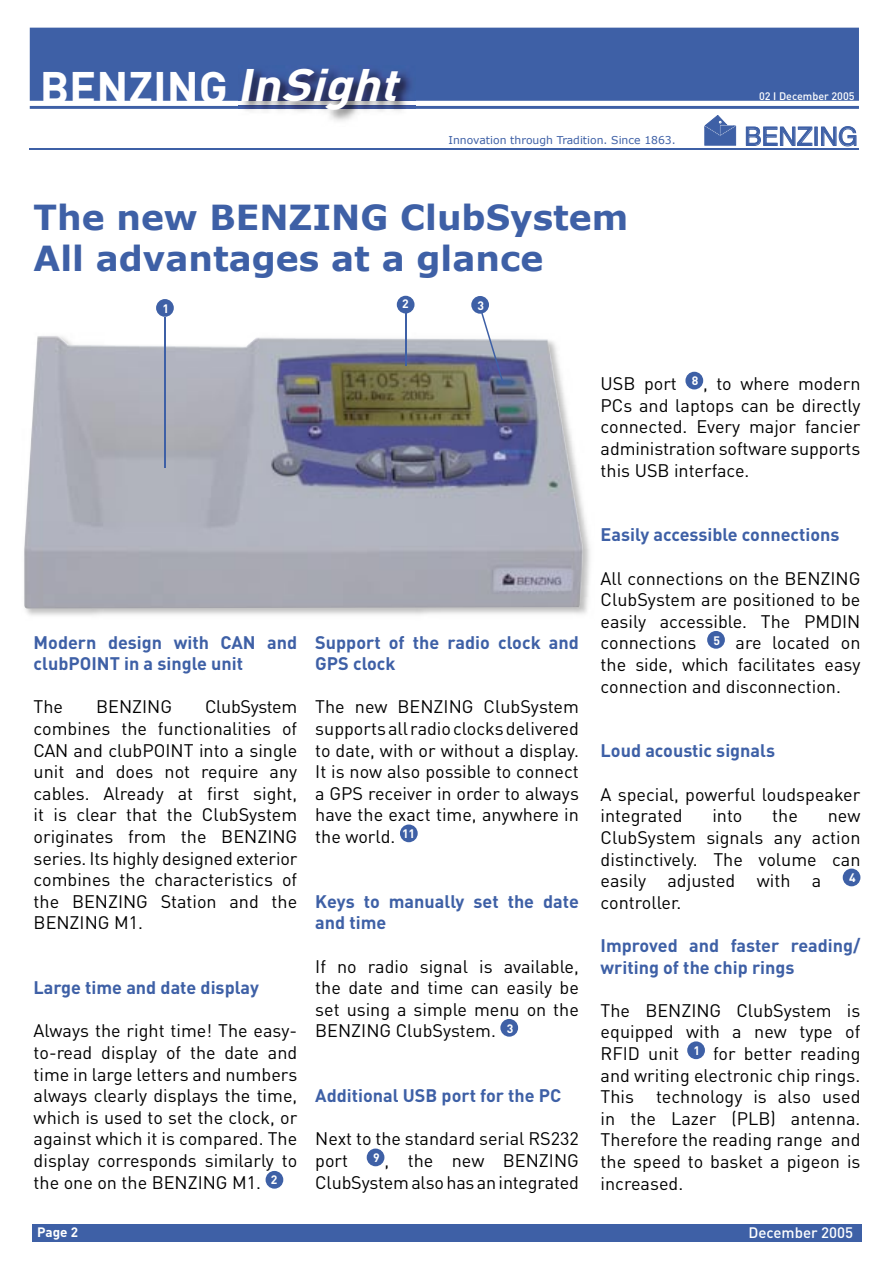
<style>
.page{position:relative;width:893px;height:1263px;background:#fff}
.page>*{position:absolute;margin:0;border:0;box-sizing:border-box;transform-origin:0 0}
.t1{font:700 45px "DIN";color:#fff}
.t2{font:italic 700 45px "DIN";color:#fff;scale:1.1 1}
.t3{font:700 34.5px/41.4px "Verdana";color:#3e60a6}
.t4{font:25.5px "Helvetica";color:#3e60a6}
.t5{font:18px/21.6px "DIN";color:#000;text-align:justify}
.t6{font:700 18px/21.6px "DIN";color:#3e60a6}
.t7{font:500 15px "DIN";color:#fff}
.t8{font:700 13.5px "DIN";color:#fff}
.t9{font:700 12.15px "DIN";color:#fff}
.t10{font:10.8px "Verdana";color:#3e60a6}
.t11{font:500 10.8px "DIN";color:#fff}
</style>
<div class="page">
<div style="left:32px;top:1224px;width:829px;height:17px;background:#3e60a6"></div>
<div style="left:266px;top:1171px;width:17px;height:18px;background:#3e60a6;border-radius:50%"></div>
<div style="left:400px;top:824px;width:18px;height:18px;background:#3e60a6;border-radius:50%"></div>
<div style="left:500px;top:1019px;width:18px;height:18px;background:#3e60a6;border-radius:50%"></div>
<div style="left:367px;top:1148px;width:17px;height:18px;background:#3e60a6;border-radius:50%"></div>
<div style="left:685px;top:372px;width:18px;height:17px;background:#3e60a6;border-radius:50%"></div>
<div style="left:707px;top:631px;width:18px;height:18px;background:#3e60a6;border-radius:50%"></div>
<div style="left:843px;top:868px;width:17px;height:18px;background:#3e60a6;border-radius:50%"></div>
<div style="left:687px;top:1041px;width:18px;height:18px;background:#3e60a6;border-radius:50%"></div>
<div style="left:30px;top:28px;width:829px;height:73px;background:#3e60a6"></div>
<svg style="left:705px;top:115px;width:31px;height:30px"></svg>
<svg style="left:746px;top:126px;width:110px;height:20px"></svg>
<hr style="left:416px;top:106px;width:443px;height:3px;background:#3e60a6">
<hr style="left:30px;top:106px;width:209px;height:3px;background:#3e60a6">
<hr style="left:30px;top:149px;width:829px;height:1px;background:#3e60a6">
<img style="left:239px;top:65px;width:177px;height:56px">
<img style="left:26px;top:508px;width:564px;height:108px">
<img style="left:24px;top:336px;width:559px;height:274px">
<div style="left:397px;top:296px;width:17px;height:17px;background:#3e60a6;border-radius:50%"></div>
<div style="left:156px;top:299px;width:18px;height:18px;background:#3e60a6;border-radius:50%"></div>
<div style="left:471px;top:296px;width:18px;height:18px;background:#3e60a6;border-radius:50%"></div>
<hr style="left:164px;top:317px;width:2px;height:151px;background:#3e60a6">
<hr style="left:405px;top:313px;width:2px;height:53px;background:#3e60a6">
<svg style="left:481px;top:313px;width:22px;height:68px"></svg>
<h1 class="t1" style="left:40px;top:58px;width:190px">BENZING</h1>
<h1 class="t2" style="left:237px;top:55px;width:160px">InSight</h1>
<p class="t11" style="left:759px;top:90px;width:97px">02 I December 2005</p>
<p class="t10" style="left:448px;top:134px;width:229px">Innovation through Tradition. Since 1863.</p>
<h3 class="t4" style="left:744px;top:122px;width:115px">BENZING</h3>
<h2 class="t3" style="left:34px;top:196px;width:596px">The new BENZING ClubSystem<br>All advantages at a glance</h2>
<p class="t9" style="left:402px;top:296px;width:8px">2</p>
<p class="t9" style="left:162px;top:300px;width:8px">1</p>
<p class="t9" style="left:478px;top:297px;width:8px">3</p>
<p class="t6" style="left:34px;top:630px;width:265px">Modern design with CAN and clubPOINT in a single unit</p>
<p class="t5" style="left:34px;top:696px;width:31px">The</p>
<p class="t5" style="left:96px;top:696px;width:77px">BENZING</p>
<p class="t5" style="left:34px;top:696px;width:265px;text-indent:172px">ClubSystem combines the functionalities of CAN and clubPOINT into a single unit and does not require any cables. Already at first sight, it is clear that the ClubSystem originates from the BENZING series. Its highly designed exterior combines the characteristics of the BENZING Station and the BENZING M1.</p>
<p class="t6" style="left:34px;top:976px;width:227px">Large time and date display</p>
<p class="t5" style="left:34px;top:1020px;width:265px">Always the right time! The easy&shy;to-read display of the date and time in large letters and numbers always clearly displays the time, which is used to set the clock, or against which it is compared. The display corresponds similarly to the one on the BENZING M1. <sup>2</sup></p>
<p class="t8" style="left:37px;top:1223px;width:42px">Page 2</p>
<p class="t6" style="left:315px;top:630px;width:265px">Support of the radio clock and<br>GPS clock</p>
<p class="t5" style="left:315px;top:696px;width:265px">The new BENZING ClubSystem supports all radio clocks delivered to date, with or without a display.<br>It is now also possible to connect a GPS receiver in order to always have the exact time, anywhere in the world. <sup>11</sup></p>
<p class="t6" style="left:315px;top:890px;width:265px">Keys to manually set the date and time</p>
<p class="t5" style="left:315px;top:955px;width:265px">If no radio signal is available, the date and time can easily be set using a simple menu on the BENZING ClubSystem. <sup>3</sup></p>
<p class="t6" style="left:315px;top:1084px;width:247px">Additional USB port for the PC</p>
<p class="t5" style="left:315px;top:1128px;width:265px">Next to the standard serial RS232 port</p>
<p class="t5" style="left:315px;top:1149px;width:265px;text-align:right"><sup>9</sup> , the new BENZING<br>ClubSystem also has an integrated</p>
<p class="t5" style="left:601px;top:373px;width:261px">USB port <sup>8</sup> , to where modern PCs and laptops can be directly connected. Every major fancier administration software supports this USB interface.</p>
<p class="t6" style="left:601px;top:523px;width:240px">Easily accessible connections</p>
<p class="t5" style="left:601px;top:567px;width:261px">All connections on the BENZING ClubSystem are positioned to be easily accessible. The PMDIN connections <sup>5</sup> are located on the side, which facilitates easy connection and disconnection.</p>
<p class="t6" style="left:601px;top:739px;width:176px">Loud acoustic signals</p>
<p class="t5" style="left:601px;top:783px;width:261px">A special, powerful loudspeaker integrated</p>
<p class="t5" style="left:712px;top:805px;width:32px">into</p>
<p class="t5" style="left:772px;top:805px;width:27px">the</p>
<p class="t5" style="left:601px;top:805px;width:261px;text-indent:227px">new ClubSystem signals any action distinctively. The volume can easily adjusted with a</p>
<p class="t9" style="left:849px;top:870px;width:8px">4</p>
<p class="t5" style="left:601px;top:891px;width:82px">controller.</p>
<p class="t6" style="left:601px;top:934px;width:261px">Improved and faster reading/ writing of the chip rings</p>
<p class="t5" style="left:601px;top:999px;width:261px">The BENZING ClubSystem is equipped with a new type of RFID unit <sup>1</sup> for better reading and writing electronic chip rings.<br>This technology is also used in the Lazer (PLB) antenna.<br>Therefore the reading range and the speed to basket a pigeon is increased.</p>
<p class="t7" style="left:748px;top:1223px;width:106px">December 2005</p>
</div>
